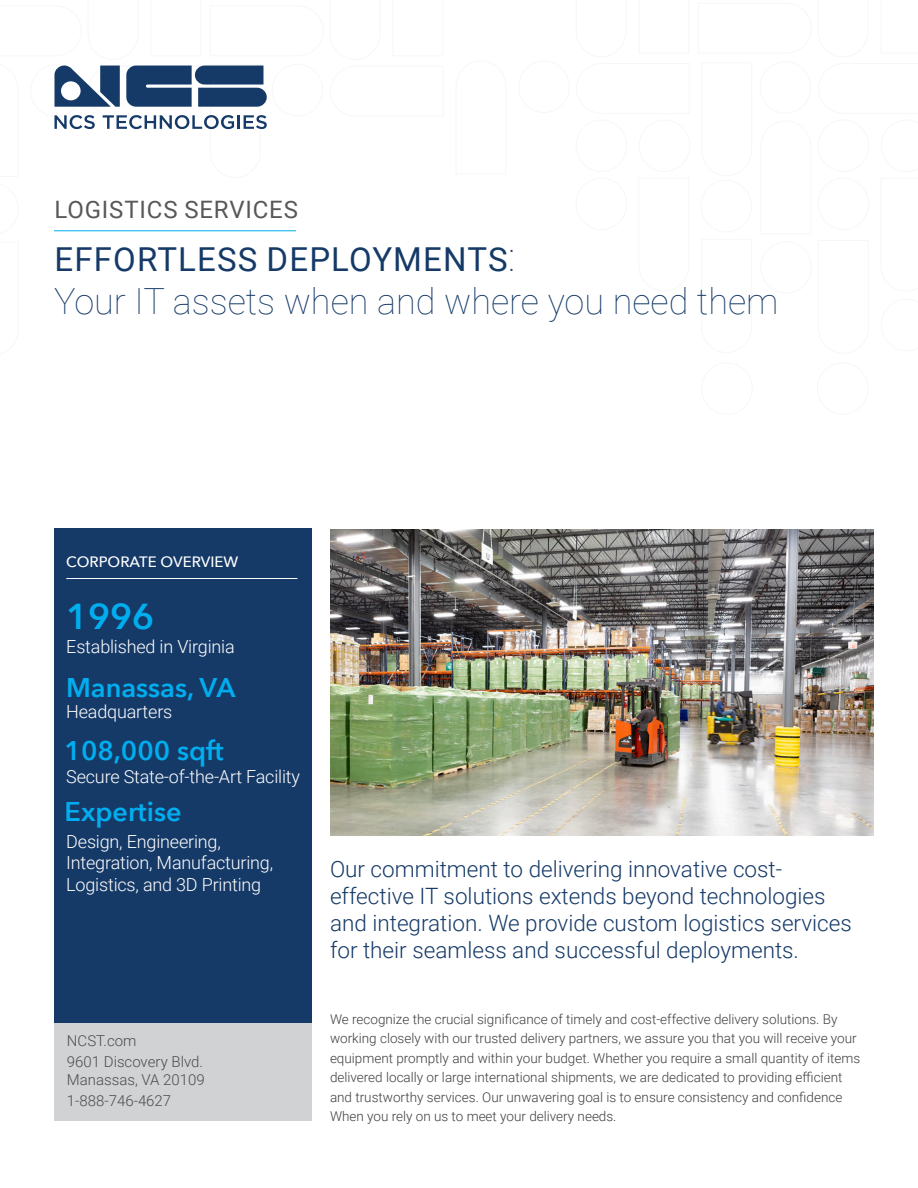
<style>
.page{position:relative;width:918px;height:1188px;background:#fff}
.page>*{position:absolute;margin:0;border:0;box-sizing:border-box;transform-origin:0 0}
.Corner_Title{font:100 36px "Roboto";color:#163a68}
.Main_Title{font:600 36px "Avenir Next";color:#00aeef}
.Corner_Title-2{font:33px "Roboto";letter-spacing:.035em;color:#163a68}
.Main_Title-2{font:600 27px "Avenir Next";color:#00aeef}
.DOcument_Type{font:24px "Roboto";letter-spacing:.035em;color:#57585a}
.Heading_2{font:300 22.5px/27px "Roboto";color:#163a68}
.t1{font:300 18px/21.6px "Roboto";letter-spacing:-.01em;color:#fff}
.t2{font:300 15px "Roboto";color:#4b4c4d}
.Sub_Head_1{font:500 15px "Avenir Next";color:#fff}
.Body_Text{font:300 13.5px/19.5px "Roboto";color:#3e3e3f}
.s1{font-weight:100;font-size:40.5px}
</style>
<div class="page">
<div style="left:701px;top:362px;width:52px;height:53px;border:1px solid #9d9fa2;border-radius:50%"></div>
<div style="left:817px;top:362px;width:51px;height:53px;border:1px solid #9d9fa2;border-radius:50%"></div>
<div style="left:700px;top:180px;width:52px;height:53px;border:1px solid #9d9fa2;border-radius:50%"></div>
<div style="left:760px;top:61px;width:51px;height:53px;border:1px solid #9d9fa2;border-radius:50%"></div>
<div style="left:818px;top:178px;width:51px;height:52px;border:1px solid #9d9fa2;border-radius:50%"></div>
<div style="left:760px;top:241px;width:52px;height:53px;border:1px solid #9d9fa2;border-radius:50%"></div>
<div style="left:576px;top:178px;width:51px;height:52px;border:1px solid #9d9fa2;border-radius:50%"></div>
<div style="left:518px;top:60px;width:52px;height:53px;border:1px solid #9d9fa2;border-radius:50%"></div>
<div style="left:576px;top:119px;width:51px;height:53px;border:1px solid #9d9fa2;border-radius:50%"></div>
<div style="left:639px;top:119px;width:51px;height:53px;border:1px solid #9d9fa2;border-radius:50%"></div>
<svg style="left:54px;top:65px;width:242px;height:166px"></svg>
<hr style="left:54px;top:231px;width:242px;height:1px;background:#00aeef">
<div style="left:54px;top:684px;width:258px;height:436px;background:#d1d2d4"></div>
<div style="left:54px;top:528px;width:258px;height:494px;background:#163a68"></div>
<hr style="left:66px;top:578px;width:231px;height:1px;background:#fff">
<img style="left:330px;top:529px;width:543px;height:307px">
<p class="DOcument_Type" style="left:54px;top:192px;width:245px">LOGISTICS SERVICES</p>
<p class="Corner_Title-2" style="left:55px;top:236px;width:462px">EFFORTLESS DEPLOYMENTS<span class="s1">:</span></p>
<p class="Corner_Title" style="left:54px;top:276px;width:726px">Your IT assets when and where you need them</p>
<p class="Sub_Head_1" style="left:66px;top:549px;width:174px">CORPORATE OVERVIEW</p>
<p class="Main_Title" style="left:66px;top:586px;width:89px">1996</p>
<p class="t1" style="left:66px;top:635px;width:170px">Established in Virginia</p>
<p class="Main_Title-2" style="left:66px;top:665px;width:171px">Manassas, VA</p>
<p class="Main_Title-2" style="left:65px;top:728px;width:161px">108,000 sqft</p>
<p class="Main_Title-2" style="left:65px;top:789px;width:118px">Expertise</p>
<p class="t1" style="left:66px;top:700px;width:108px">Headquarters</p>
<p class="t1" style="left:66px;top:765px;width:235px">Secure State-of-the-Art Facility</p>
<p class="t1" style="left:66px;top:830px;width:208px">Design, Engineering,<br>Integration, Manufacturing,<br>Logistics, and 3D Printing</p>
<p class="t2" style="left:67px;top:1030px;width:71px">NCST.com</p>
<p class="t2" style="left:67px;top:1051px;width:138px">9601 Discovery Blvd.</p>
<p class="t2" style="left:67px;top:1069px;width:139px">Manassas, VA 20109</p>
<p class="t2" style="left:67px;top:1090px;width:106px">1-888-746-4627</p>
<p class="Heading_2" style="left:330px;top:854px;width:523px">Our commitment to delivering innovative cost&shy;effective IT solutions extends beyond technologies and integration. We provide custom logistics services for their seamless and successful deployments.</p>
<p class="Body_Text" style="left:330px;top:1009px;width:532px">We recognize the crucial significance of timely and cost-effective delivery solutions. By working closely with our trusted delivery partners, we assure you that you will receive your equipment promptly and within your budget. Whether you require a small quantity of items delivered locally or large international shipments, we are dedicated to providing efficient and trustworthy services. Our unwavering goal is to ensure consistency and confidence When you rely on us to meet your delivery needs.</p>
</div>
